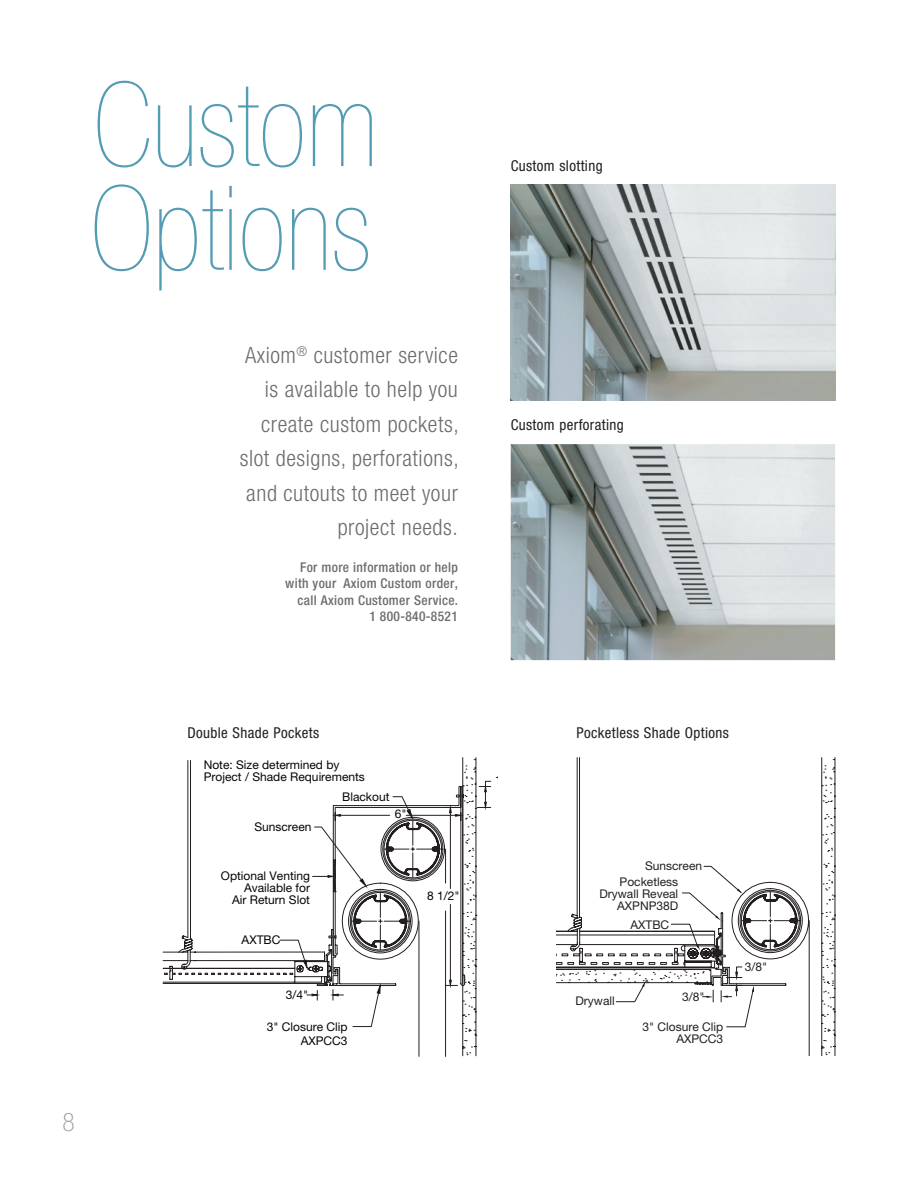
<style>
.page{position:relative;width:918px;height:1188px;background:#fff}
.page>*{position:absolute;margin:0;border:0;box-sizing:border-box;transform-origin:0 0}
.t1{font:200 condensed 117.6px/103.8px "Helvetica Neue LT Std";color:#549bb4}
.t2{font:100 condensed 25.5px "Helvetica Neue LT Std";color:#97999c}
.t3{font:300 condensed 22.5px/34.5px "Helvetica Neue LT Std";letter-spacing:.025em;color:#6c6d70;text-align:right}
.bullet_copy_headline{font:condensed 15px "Helvetica Neue LT Std";letter-spacing:.025em;color:#231f20}
.t4{font:500 condensed 13.5px/16.5px "Helvetica Neue LT Std";letter-spacing:.025em;color:#6c6d70;text-align:right}
.t5{font:12px/12px "Helvetica Neue LT Std";color:#040503;text-align:right}
.t6{font:12px/12px "Helvetica Neue LT Std";color:#231f20;text-align:right}
</style>
<div class="page">
<svg style="left:163px;top:759px;width:328px;height:298px"></svg>
<hr style="left:462px;top:758px;width:1px;height:298px;background:#231f20">
<hr style="left:476px;top:758px;width:1px;height:298px;background:#231f20">
<svg style="left:821px;top:757px;width:14px;height:299px"></svg>
<svg style="left:556px;top:757px;width:254px;height:299px"></svg>
<img style="left:511px;top:184px;width:324px;height:216px">
<img style="left:511px;top:444px;width:324px;height:216px">
<p class="t1" style="left:90px;top:72px;width:290px">Custom<br>Options</p>
<p class="t3" style="left:240px;top:337px;width:221px">Axiom<sup>®</sup> customer service is available to help you create custom pockets, slot designs, perforations, and cutouts to meet your project needs.</p>
<p class="t4" style="left:285px;top:559px;width:174px">For more information or help with your Axiom Custom order, call Axiom Customer Service.</p>
<p class="t4" style="left:370px;top:608px;width:90px">1 800-840-8521</p>
<p class="bullet_copy_headline" style="left:511px;top:157px;width:93px">Custom slotting</p>
<p class="bullet_copy_headline" style="left:511px;top:416px;width:115px">Custom perforating</p>
<p class="t2" style="left:63px;top:1108px;width:14px">8</p>
<p class="bullet_copy_headline" style="left:187px;top:724px;width:133px">Double Shade Pockets</p>
<p class="t5" style="left:204px;top:758px;width:163px;text-align:left">Note: Size determined by<br>Project / Shade Requirements</p>
<p class="t5" style="left:342px;top:790px;width:49px">Blackout</p>
<p class="t5" style="left:254px;top:821px;width:59px">Sunscreen</p>
<p class="t5" style="left:221px;top:870px;width:91px">Optional Venting<br>Available for<br>Air Return Slot</p>
<p class="t5" style="left:242px;top:934px;width:40px">AXTBC</p>
<p class="t5" style="left:286px;top:989px;width:24px">3/4"</p>
<p class="t5" style="left:267px;top:1019px;width:82px;line-height:14.4px">3" Closure Clip<br>AXPCC3</p>
<p class="t5" style="left:395px;top:807px;width:13px">6"</p>
<p class="t5" style="left:427px;top:890px;width:34px">8 1/2"</p>
<p class="t5" style="left:495px;top:774px;width:13px">1"</p>
<p class="bullet_copy_headline" style="left:576px;top:724px;width:154px">Pocketless Shade Options</p>
<p class="t6" style="left:645px;top:860px;width:59px">Sunscreen</p>
<p class="t6" style="left:599px;top:875px;width:80px">Pocketless<br>Drywall Reveal<br>AXPNP38D</p>
<p class="t6" style="left:630px;top:918px;width:40px">AXTBC</p>
<p class="t6" style="left:576px;top:995px;width:41px">Drywall</p>
<p class="t6" style="left:682px;top:990px;width:24px">3/8"</p>
<p class="t6" style="left:642px;top:1020px;width:82px">3" Closure Clip<br>AXPCC3</p>
<p class="t6" style="left:745px;top:960px;width:24px">3/8"</p>
</div>
